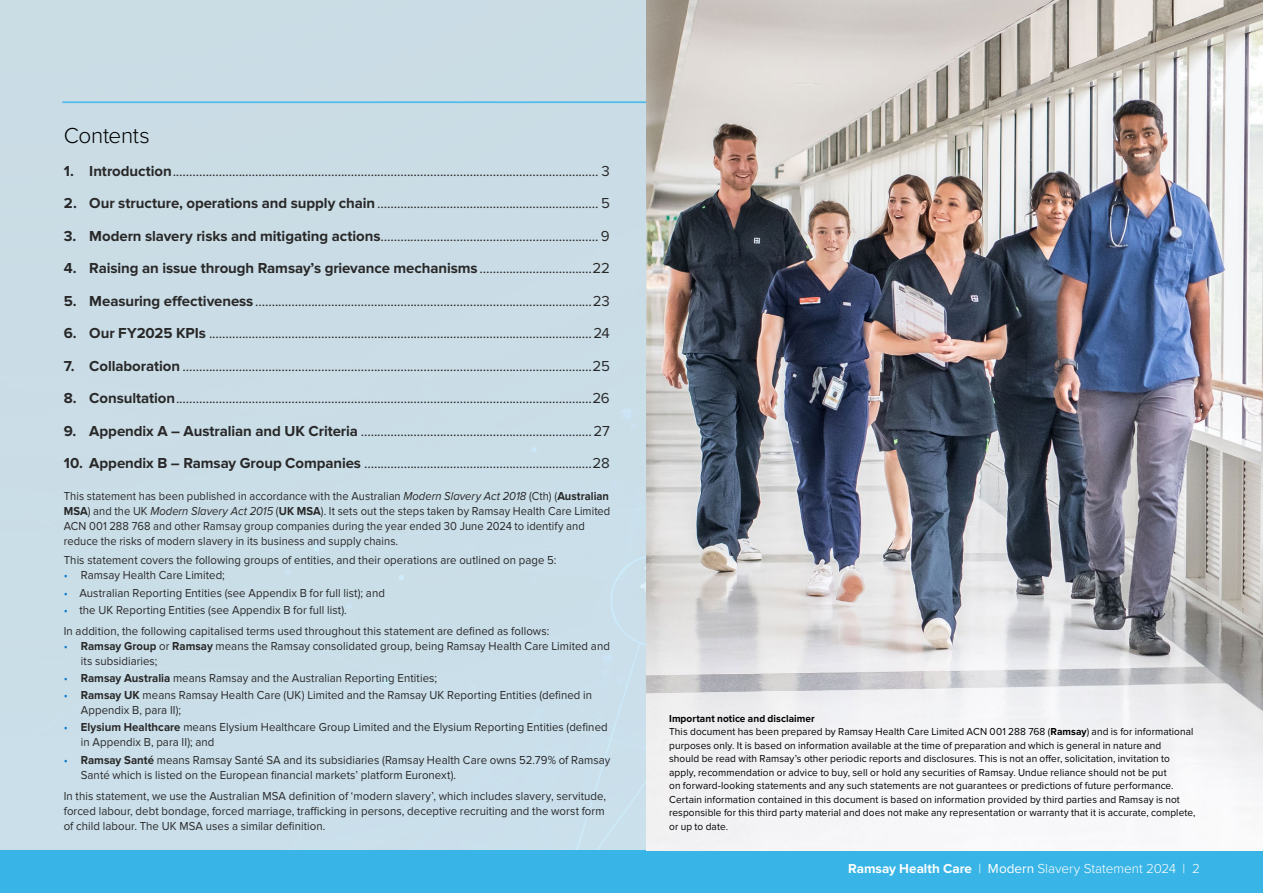
<style>
.page{position:relative;width:1263px;height:893px;background:#fff}
.page>*{position:absolute;margin:0;border:0;box-sizing:border-box;transform-origin:0 0}
.t1{font:300 22.5px "Proxima Nova";letter-spacing:-.015em;color:#000}
.t2{font:15px "Proxima Nova";letter-spacing:-.02em;color:#292829}
.t3{font:700 15px "Proxima Nova";letter-spacing:-.005em;color:#292829}
.t4{font:300 13.5px "Proxima Nova";color:#fff}
.t5{font:12px/15px "Proxima Nova";letter-spacing:.005em;color:#292829;scale:.95 1}
.t6{font:12px/15px "Proxima Nova";letter-spacing:.005em;color:#292829;scale:.93 1}
.t7{font:10.5px/13.5px "Proxima Nova";letter-spacing:.01em;color:#000;scale:.96 1}
.s1{font-weight:700}
.s2{font-weight:400}
.s3{font-style:italic}
.s4{color:#0d7bcb}
</style>
<div class="page">
<div style="left:0;top:850px;width:1263px;height:43px;background:#38b5e6"></div>
<hr style="left:63px;top:102px;width:664px;height:1px;background:#54bceb">
<img style="left:646px;top:0;width:617px;height:850px">
<h1 class="t1" style="left:64px;top:123px;width:87px">Contents</h1>
<p class="t2" style="left:64px;top:162px;width:548px"><span class="s1">1. Introduction</span>................................................................................................................................. 3</p>
<p class="t2" style="left:64px;top:195px;width:548px"><span class="s1">2. Our structure, operations and supply chain</span>................................................................... 5</p>
<p class="t2" style="left:64px;top:227px;width:548px"><span class="s1">3. Modern slavery risks and mitigating actions</span>.................................................................. 9</p>
<p class="t3" style="left:64px;top:260px;width:548px">4. Raising an issue through Ramsay’s grievance mechanisms <span class="s2">..................................22</span></p>
<p class="t2" style="left:64px;top:292px;width:547px"><span class="s1">5. Measuring effectiveness</span>......................................................................................................23</p>
<p class="t2" style="left:64px;top:325px;width:547px"><span class="s1">6. Our FY2025 KPIs</span> ....................................................................................................................24</p>
<p class="t2" style="left:64px;top:357px;width:547px"><span class="s1">7. Collaboration</span> ............................................................................................................................25</p>
<p class="t2" style="left:64px;top:390px;width:547px"><span class="s1">8. Consultation</span>..............................................................................................................................26</p>
<p class="t2" style="left:64px;top:422px;width:548px"><span class="s1">9. Appendix A – Australian and UK Criteria</span> ......................................................................27</p>
<p class="t2" style="left:64px;top:455px;width:548px"><span class="s1">10. Appendix B – Ramsay Group Companies</span> .....................................................................28</p>
<p class="t6" style="left:64px;top:489px;width:589px">This statement has been published in accordance with the Australian <span class="s3">Modern Slavery Act 2018</span> (Cth) (<span class="s1">Australian MSA</span>) and the UK <span class="s3">Modern Slavery Act 2015</span> (<span class="s1">UK MSA</span>). It sets out the steps taken by Ramsay Health Care Limited ACN 001 288 768 and other Ramsay group companies during the year ended 30 June 2024 to identify and reduce the risks of modern slavery in its business and supply chains.</p>
<p class="t5" style="left:64px;top:553px;width:520px">This statement covers the following groups of entities, and their operations are outlined on page 5:</p>
<p class="t5" style="left:64px;top:568px;width:171px"><span class="s4">•</span> Ramsay Health Care Limited;</p>
<p class="t5" style="left:64px;top:585px;width:340px"><span class="s4">•</span> Australian Reporting Entities (see Appendix B for full list); and</p>
<p class="t5" style="left:64px;top:599px;width:513px;line-height:21.5px"><span class="s4">•</span> the UK Reporting Entities (see Appendix B for full list).<br>In addition, the following capitalised terms used throughout this statement are defined as follows:</p>
<p class="t5" style="left:81px;top:639px;width:558px;text-indent:-17px"><span class="s4">•</span> <span class="s1">Ramsay Group</span> or <span class="s1">Ramsay</span> means the Ramsay consolidated group, being Ramsay Health Care Limited and its subsidiaries;</p>
<p class="t5" style="left:64px;top:671px;width:394px"><span class="s4">•</span> <span class="s1">Ramsay Australia</span> means Ramsay and the Australian Reporting Entities;</p>
<p class="t5" style="left:81px;top:688px;width:540px;text-indent:-17px"><span class="s4">•</span> <span class="s1">Ramsay UK</span> means Ramsay Health Care (UK) Limited and the Ramsay UK Reporting Entities (defined in<br>Appendix B, para II);</p>
<p class="t5" style="left:81px;top:720px;width:556px;text-indent:-17px"><span class="s4">•</span> <span class="s1">Elysium Healthcare</span> means Elysium Healthcare Group Limited and the Elysium Reporting Entities (defined in Appendix B, para II); and</p>
<p class="t5" style="left:81px;top:752px;width:559px;text-indent:-17px"><span class="s4">•</span> <span class="s1">Ramsay Santé</span> means Ramsay Santé SA and its subsidiaries (Ramsay Health Care owns 52.79% of Ramsay<br>Santé which is listed on the European financial markets’ platform Euronext).</p>
<p class="t5" style="left:64px;top:789px;width:572px">In this statement, we use the Australian MSA definition of ‘modern slavery’, which includes slavery, servitude, forced labour, debt bondage, forced marriage, trafficking in persons, deceptive recruiting and the worst form of child labour. The UK MSA uses a similar definition.</p>
<p class="t7" style="left:669px;top:712px;width:550px"><span class="s1">Important notice and disclaimer<br></span>This document has been prepared by Ramsay Health Care Limited ACN 001 288 768 (<span class="s1">Ramsay</span>) and is for informational purposes only. It is based on information available at the time of preparation and which is general in nature and<br>should be read with Ramsay’s other periodic reports and disclosures. This is not an offer, solicitation, invitation to apply, recommendation or advice to buy, sell or hold any securities of Ramsay. Undue reliance should not be put<br>on forward-looking statements and any such statements are not guarantees or predictions of future performance.<br>Certain information contained in this document is based on information provided by third parties and Ramsay is not responsible for this third party material and does not make any representation or warranty that it is accurate, complete, or up to date.</p>
<p class="t4" style="left:848px;top:860px;width:353px"><span class="s1">Ramsay Health Care</span> | <span class="s2">Modern</span> Slavery Statement 2024 | 2</p>
</div>
